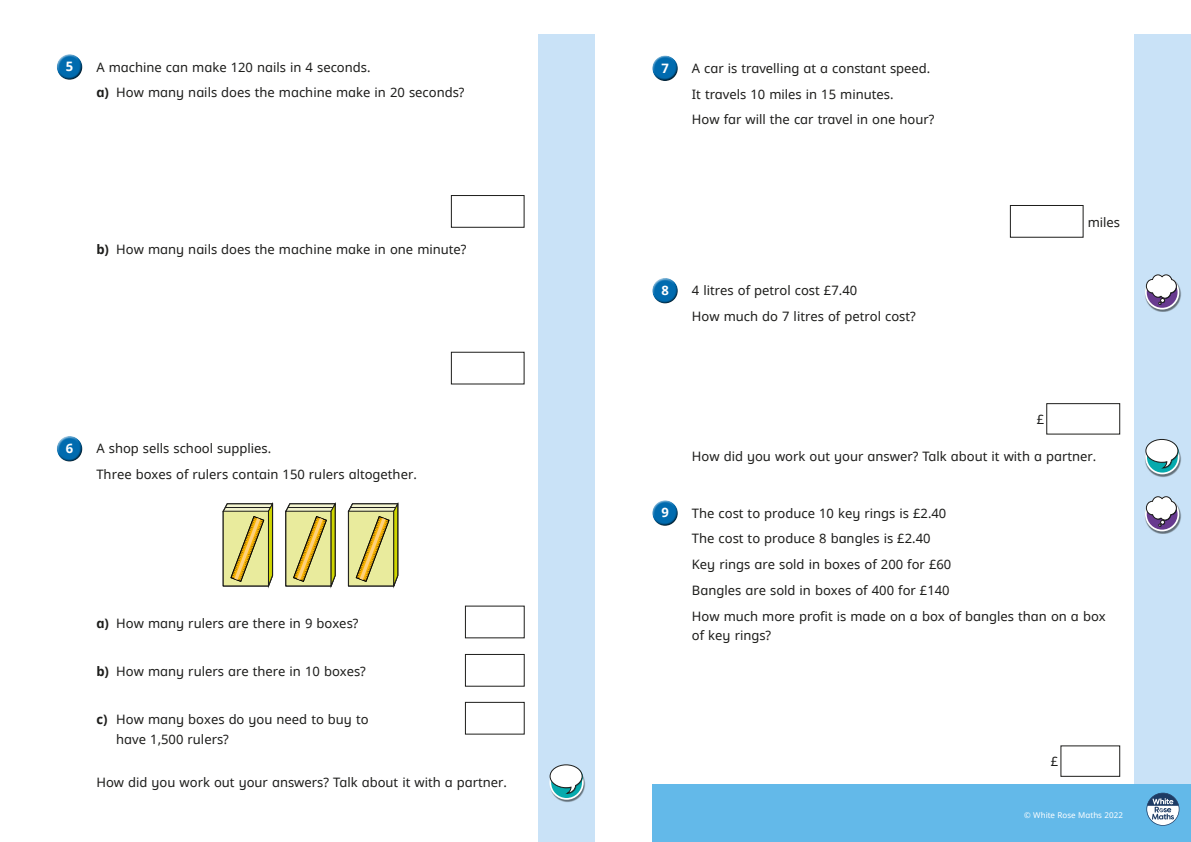
<style>
.page{position:relative;width:1191px;height:842px;background:#fff}
.page>*{position:absolute;margin:0;border:0;box-sizing:border-box;transform-origin:0 0}
.t1{font:13px/25.7px "White Rose Noto regular";color:#1d1d1b}
.t2{font:13px "White Rose Noto bold";color:#fff}
.t3{font:8px "White Rose Noto regular";color:#fff}
.s1{font-family:"White Rose Noto bold"}
</style>
<div class="page">
<div style="left:539px;top:34px;width:99px;height:808px;background:#c9e2f7"></div>
<div style="left:1134px;top:34px;width:57px;height:808px;background:#c9e2f7"></div>
<div style="left:595px;top:0;width:47px;height:842px;background:#fff"></div>
<div style="left:57px;top:54px;width:26px;height:20px;background:#fff;opacity:.75"></div>
<div style="left:57px;top:58px;width:27px;height:23px;background:#1d1d1b;opacity:.75"></div>
<div style="left:451px;top:195px;width:73px;height:33px;border:1px solid #1d1d1b"></div>
<div style="left:451px;top:352px;width:73px;height:32px;border:1px solid #1d1d1b"></div>
<div style="left:57px;top:435px;width:26px;height:21px;background:#fff;opacity:.75"></div>
<div style="left:57px;top:440px;width:27px;height:22px;background:#1d1d1b;opacity:.75"></div>
<svg style="left:223px;top:503px;width:50px;height:84px;background:#c9c274"></svg>
<svg style="left:285px;top:503px;width:51px;height:84px;background:#c6bf73"></svg>
<svg style="left:348px;top:503px;width:50px;height:84px;background:#c8c273"></svg>
<div style="left:465px;top:654px;width:59px;height:32px;border:1px solid #1d1d1b"></div>
<div style="left:465px;top:702px;width:59px;height:32px;border:1px solid #1d1d1b"></div>
<div style="left:652px;top:785px;width:539px;height:57px;background:#63b9e9"></div>
<svg style="left:1146px;top:793px;width:33px;height:33px"></svg>
<div style="left:652px;top:55px;width:26px;height:21px;background:#fff;opacity:.75"></div>
<div style="left:652px;top:59px;width:27px;height:23px;background:#1d1d1b;opacity:.75"></div>
<div style="left:1010px;top:205px;width:73px;height:33px;border:1px solid #1d1d1b"></div>
<div style="left:652px;top:277px;width:26px;height:21px;background:#fff;opacity:.75"></div>
<div style="left:652px;top:282px;width:27px;height:22px;background:#1d1d1b;opacity:.75"></div>
<div style="left:1046px;top:403px;width:74px;height:31px;border:1px solid #1d1d1b"></div>
<div style="left:652px;top:500px;width:26px;height:20px;background:#fff;opacity:.75"></div>
<div style="left:652px;top:504px;width:27px;height:23px;background:#1d1d1b;opacity:.75"></div>
<div style="left:1060px;top:745px;width:60px;height:32px;border:1px solid #1d1d1b"></div>
<img style="left:1145px;top:504px;width:36px;height:30px">
<svg style="left:1145px;top:498px;width:33px;height:32px"></svg>
<div style="left:1145px;top:497px;width:34px;height:34px;border:2px solid #fff;border-radius:50%"></div>
<svg style="left:1146px;top:496px;width:30px;height:31px"></svg>
<img style="left:549px;top:774px;width:37px;height:28px">
<svg style="left:550px;top:766px;width:33px;height:33px"></svg>
<div style="left:549px;top:765px;width:34px;height:35px;border:2px solid #fff;border-radius:50%"></div>
<svg style="left:550px;top:764px;width:33px;height:30px"></svg>
<img style="left:1148px;top:448px;width:33px;height:29px">
<svg style="left:1146px;top:441px;width:32px;height:32px"></svg>
<div style="left:1145px;top:440px;width:34px;height:34px;border:2px solid #fff;border-radius:50%"></div>
<svg style="left:1145px;top:439px;width:33px;height:30px"></svg>
<img style="left:1145px;top:282px;width:36px;height:30px">
<svg style="left:1145px;top:276px;width:33px;height:33px"></svg>
<div style="left:1145px;top:275px;width:34px;height:35px;border:2px solid #fff;border-radius:50%"></div>
<svg style="left:1146px;top:275px;width:30px;height:30px"></svg>
<p class="t2" style="left:66px;top:57px;width:9px">5</p>
<p class="t1" style="left:96px;top:54px;width:370px">A machine can make 120 nails in 4 seconds.<br><span class="s1">a)</span> How many nails does the machine make in 20 seconds?</p>
<p class="t1" style="left:96px;top:236px;width:372px"><span class="s1">b)</span> How many nails does the machine make in one minute?</p>
<p class="t2" style="left:66px;top:439px;width:9px">6</p>
<p class="t1" style="left:96px;top:435px;width:322px">A shop sells school supplies.<br>Three boxes of rulers contain 150 rulers altogether.</p>
<p class="t1" style="left:96px;top:609px;width:264px"><span class="s1">a)</span> How many rulers are there in 9 boxes?</p>
<p class="t1" style="left:96px;top:658px;width:271px"><span class="s1">b)</span> How many rulers are there in 10 boxes?</p>
<p class="t1" style="left:116px;top:709px;width:254px;line-height:20px;text-indent:-20px"><span class="s1">c)</span> How many boxes do you need to buy to have 1,500 rulers?</p>
<p class="t1" style="left:96px;top:769px;width:412px">How did you work out your answers? Talk about it with a partner.</p>
<p class="t2" style="left:661px;top:59px;width:9px">7</p>
<p class="t1" style="left:692px;top:55px;width:244px">A car is travelling at a constant speed.<br>It travels 10 miles in 15 minutes.<br>How far will the car travel in one hour?</p>
<p class="t2" style="left:661px;top:281px;width:9px">8</p>
<p class="t1" style="left:692px;top:277px;width:225px">4 litres of petrol cost £7.40<br>How much do 7 litres of petrol cost?</p>
<p class="t1" style="left:1087px;top:209px;width:34px">miles</p>
<p class="t1" style="left:1036px;top:406px;width:9px">£</p>
<p class="t1" style="left:692px;top:443px;width:406px">How did you work out your answer? Talk about it with a partner.</p>
<p class="t2" style="left:661px;top:504px;width:9px">9</p>
<p class="t1" style="left:692px;top:500px;width:415px">The cost to produce 10 key rings is £2.40<br>The cost to produce 8 bangles is £2.40<br>Key rings are sold in boxes of 200 for £60<br>Bangles are sold in boxes of 400 for £140<br>How much more profit is made on a box of bangles than on a box</p>
<p class="t1" style="left:692px;top:622px;width:81px">of key rings?</p>
<p class="t1" style="left:1051px;top:748px;width:9px">£</p>
<p class="t3" style="left:1024px;top:809px;width:100px">© White Rose Maths 2022</p>
</div>
